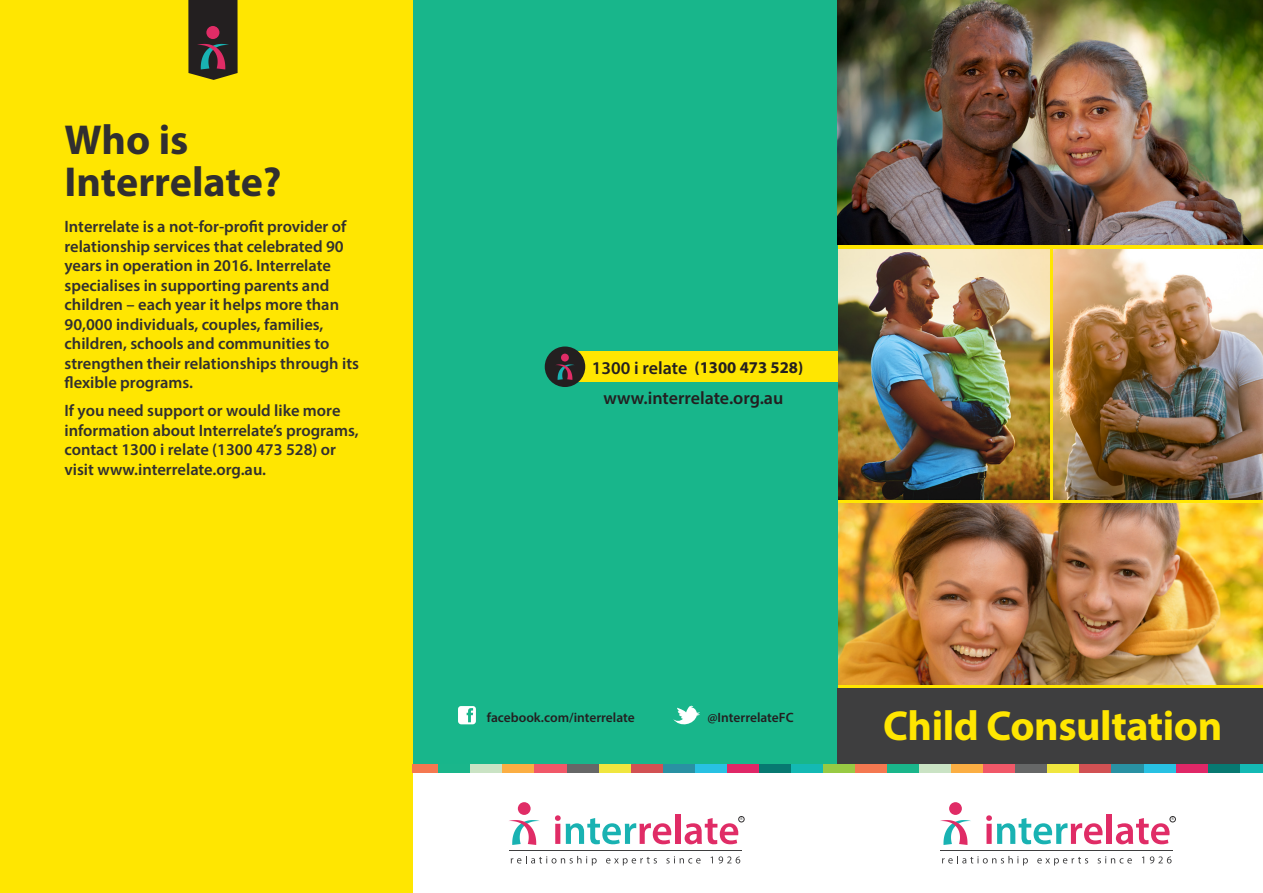
<style>
.page{position:relative;width:1263px;height:893px;background:#fff}
.page>*{position:absolute;margin:0;border:0;box-sizing:border-box;transform-origin:0 0}
.t1{font:700 42px "Myriad Pro";letter-spacing:-.01em;color:#ffe601}
.Body{font:700 42px/42px "Myriad Pro";color:#312f30}
.t2{font:600 18px "Myriad Pro";color:#231f20}
.Body-2{font:600 16.5px/19.5px "Myriad Pro";color:#312f30}
.t3{font:700 16.5px "Myriad Pro";color:#231f20}
.t4{font:600 13.5px "Myriad Pro";color:#231f20}
.t5{font:3.75px "Myriad Pro";color:#312f30}
.s1{font-weight:600;font-size:18px}
</style>
<div class="page">
<img style="left:1054px;top:249px;width:209px;height:251px">
<img style="left:838px;top:249px;width:212px;height:251px">
<div style="left:400px;top:0;width:438px;height:769px;background:#18b68b"></div>
<div style="left:572px;top:352px;width:266px;height:30px;background:#ffe601"></div>
<div style="left:518px;top:802px;width:13px;height:13px;background:#e02c66;border-radius:50%"></div>
<svg style="left:509px;top:820px;width:31px;height:25px"></svg>
<svg style="left:555px;top:815px;width:116px;height:29px"></svg>
<div style="left:675px;top:814px;width:5px;height:30px;background:#e02c66"></div>
<svg style="left:511px;top:856px;width:86px;height:9px"></svg>
<svg style="left:606px;top:857px;width:51px;height:8px"></svg>
<svg style="left:666px;top:856px;width:35px;height:7px"></svg>
<svg style="left:711px;top:856px;width:29px;height:7px"></svg>
<hr style="left:509px;top:850px;width:232px;height:1px;background:#3e3e3f">
<svg style="left:685px;top:816px;width:59px;height:28px"></svg>
<svg style="left:458px;top:706px;width:18px;height:18px"></svg>
<svg style="left:673px;top:706px;width:27px;height:18px"></svg>
<div style="left:545px;top:346px;width:40px;height:41px;background:#231f20;border-radius:50%"></div>
<div style="left:561px;top:354px;width:8px;height:7px;background:#e02c66;border-radius:50%"></div>
<svg style="left:556px;top:364px;width:18px;height:16px"></svg>
<div style="left:949px;top:802px;width:13px;height:13px;background:#e02c66;border-radius:50%"></div>
<svg style="left:940px;top:820px;width:31px;height:25px"></svg>
<svg style="left:986px;top:815px;width:116px;height:29px"></svg>
<div style="left:1107px;top:814px;width:5px;height:30px;background:#e02c66"></div>
<svg style="left:942px;top:856px;width:86px;height:9px"></svg>
<svg style="left:1037px;top:857px;width:51px;height:8px"></svg>
<svg style="left:1097px;top:856px;width:35px;height:7px"></svg>
<svg style="left:1150px;top:856px;width:21px;height:7px"></svg>
<hr style="left:940px;top:850px;width:233px;height:1px;background:#3e3e3f">
<svg style="left:1116px;top:816px;width:60px;height:28px"></svg>
<div style="left:0;top:0;width:412px;height:893px;background:#ffe601"></div>
<div style="left:837px;top:688px;width:426px;height:81px;background:#3e3e3f"></div>
<div style="left:412px;top:764px;width:27px;height:9px;background:#f47850"></div>
<div style="left:439px;top:764px;width:32px;height:9px;background:#1ab68b"></div>
<div style="left:471px;top:764px;width:32px;height:9px;background:#cae3c4"></div>
<div style="left:503px;top:764px;width:32px;height:9px;background:#fbae43"></div>
<div style="left:535px;top:764px;width:32px;height:9px;background:#f05868"></div>
<div style="left:567px;top:764px;width:32px;height:9px;background:#666767"></div>
<div style="left:599px;top:764px;width:32px;height:9px;background:#f0e63f"></div>
<div style="left:631px;top:764px;width:32px;height:9px;background:#d15153"></div>
<div style="left:663px;top:764px;width:32px;height:9px;background:#2991a3"></div>
<div style="left:695px;top:764px;width:32px;height:9px;background:#28c1e3"></div>
<div style="left:727px;top:764px;width:32px;height:9px;background:#df2767"></div>
<div style="left:759px;top:764px;width:32px;height:9px;background:#077971"></div>
<div style="left:791px;top:764px;width:32px;height:9px;background:#14b9b4"></div>
<div style="left:823px;top:764px;width:32px;height:9px;background:#98ca43"></div>
<div style="left:855px;top:764px;width:32px;height:9px;background:#f47850"></div>
<div style="left:887px;top:764px;width:32px;height:9px;background:#1ab68b"></div>
<div style="left:919px;top:764px;width:33px;height:9px;background:#cae3c4"></div>
<div style="left:952px;top:764px;width:32px;height:9px;background:#fbae43"></div>
<div style="left:984px;top:764px;width:32px;height:9px;background:#f05868"></div>
<div style="left:1016px;top:764px;width:32px;height:9px;background:#666767"></div>
<div style="left:1048px;top:764px;width:32px;height:9px;background:#f0e63f"></div>
<div style="left:1080px;top:764px;width:32px;height:9px;background:#d15153"></div>
<div style="left:1112px;top:764px;width:32px;height:9px;background:#2991a3"></div>
<div style="left:1144px;top:764px;width:32px;height:9px;background:#28c1e3"></div>
<div style="left:1176px;top:764px;width:32px;height:9px;background:#df2767"></div>
<div style="left:1208px;top:764px;width:32px;height:9px;background:#077971"></div>
<div style="left:1240px;top:764px;width:23px;height:9px;background:#14b9b4"></div>
<img style="left:838px;top:0;width:425px;height:245px">
<img style="left:838px;top:503px;width:425px;height:182px">
<svg style="left:188px;top:0;width:50px;height:80px;background:#3e3229"></svg>
<p class="Body" style="left:64px;top:117px;width:219px">Who is<br>Interrelate?</p>
<p class="Body-2" style="left:64px;top:216px;width:296px">Interrelate is a not-for-profit provider of relationship services that celebrated 90 years in operation in 2016. Interrelate specialises in supporting parents and children – each year it helps more than 90,000 individuals, couples, families, children, schools and communities to strengthen their relationships through its flexible programs.</p>
<p class="Body-2" style="left:64px;top:400px;width:296px">If you need support or would like more information about Interrelate’s programs, contact 1300 i relate (1300 473 528) or visit www.interrelate.org.au.</p>
<p class="t3" style="left:592px;top:357px;width:213px"><span class="s1">1300 i relate</span> (1300 473 528)</p>
<p class="t2" style="left:603px;top:386px;width:181px">www.interrelate.org.au</p>
<p class="t4" style="left:487px;top:709px;width:149px">facebook.com/interrelate</p>
<p class="t4" style="left:707px;top:709px;width:88px">@InterrelateFC</p>
<p class="t5" style="left:740px;top:817px;width:3px">R</p>
<p class="t1" style="left:883px;top:698px;width:341px">Child Consultation</p>
<p class="t5" style="left:1172px;top:817px;width:3px">R</p>
</div>
